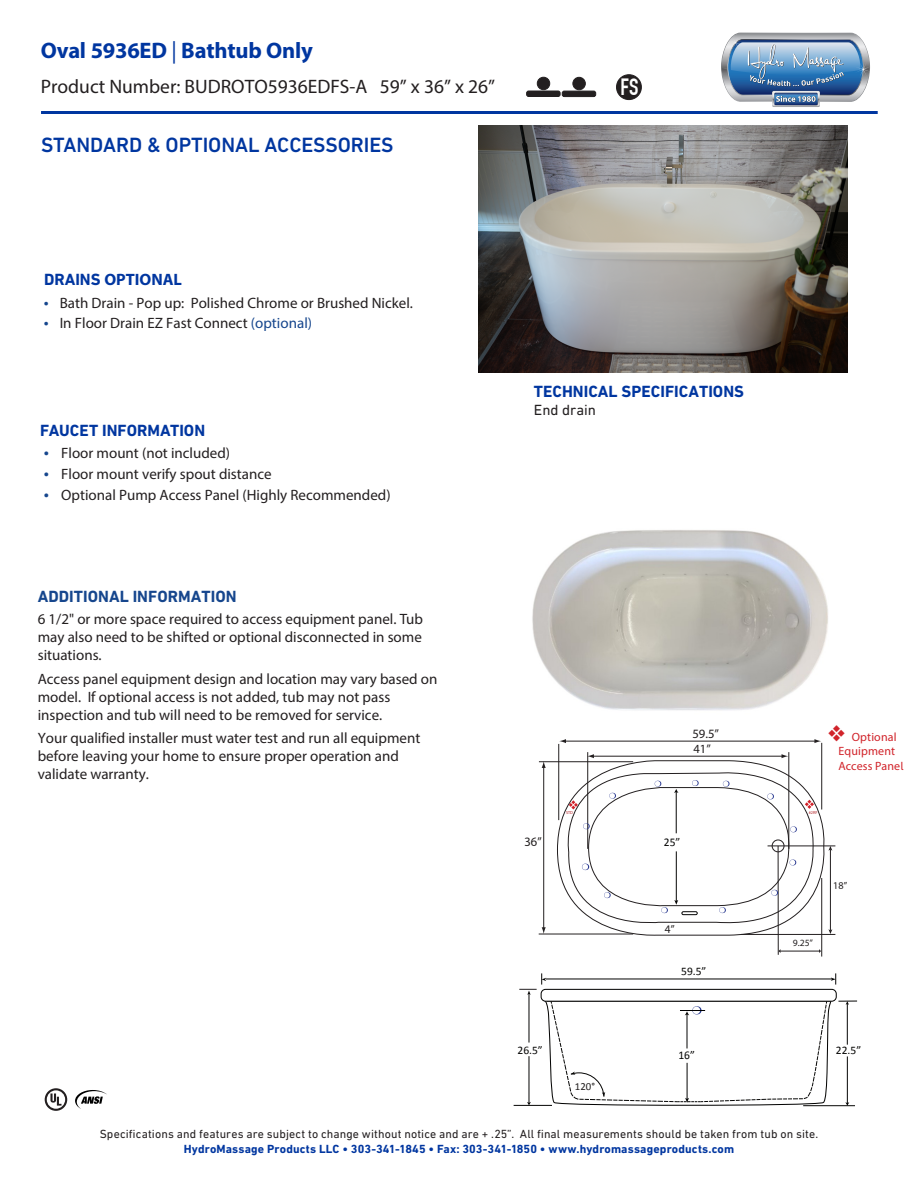
<style>
.page{position:relative;width:918px;height:1188px;background:#fff}
.page>*{position:absolute;margin:0;border:0;box-sizing:border-box;transform-origin:0 0}
.t1{font:700 23.1px "DIN Condensed";color:#fff}
.t2{font:700 22.5px "Myriad Pro";letter-spacing:-.01em;color:#0036a0}
.t3{font:500 21px "DIN Next LT Pro";letter-spacing:-.005em;color:#0036a0}
.t4{font:19.5px "Myriad Pro";color:#231f20}
.t5{font:700 16.5px "DIN Next LT Pro";letter-spacing:.005em;color:#0036a0}
.t6{font:700 16.5px "DIN Next LT Pro";letter-spacing:.005em;color:#16468d}
.t7{font:700 16.5px "Myriad Pro";color:#0036a0}
.t8{font:15px/18px "Myriad Pro";color:#231f20}
.t9{font:15px "DIN Next LT Pro";color:#231f20}
.t10{font:12.75px "Myriad Pro";color:#231f20}
.t11{font:12.45px "Myriad Pro";color:#231f20}
.t12{font:12px "DIN Next LT Pro";letter-spacing:.01em;color:#231f20}
.t13{font:700 12px "DIN Next LT Pro";letter-spacing:.015em;color:#0036a0}
.t14{font:12px/14.5px "Myriad Pro";letter-spacing:.015em;color:#d1232a}
.t15{font:11.85px "Calibri";color:#050504}
.t16{font:11.7px "Calibri";color:#050504}
.t17{font:11.55px "Calibri";color:#050504}
.t18{font:10.8px "Calibri";color:#211e1e}
.t19{font:9.6px "Myriad Pro";color:#231f20}
.t20{font:4.35px "Myriad Pro";color:#b6282d}
.s1{font-weight:400}
.s2{font-family:"DIN Next LT Pro"}
.s3{font-family:"DIN Next LT Pro";font-size:14.25px;color:#16468d}
.s4{color:#16468d}
.s5{font-family:"DIN Next LT Pro";color:#16468d}
</style>
<div class="page">
<div style="left:537px;top:77px;width:13px;height:13px;background:#231f20;border-radius:50%"></div>
<div style="left:537px;top:77px;width:13px;height:13px;border:1px solid #231f20;border-radius:50%"></div>
<div style="left:527px;top:91px;width:33px;height:6px;background:#231f20;border-radius:2px"></div>
<div style="left:526px;top:91px;width:34px;height:6px;border:1px solid #231f20;border-radius:2px"></div>
<div style="left:573px;top:77px;width:12px;height:13px;background:#231f20;border-radius:50%"></div>
<div style="left:573px;top:77px;width:13px;height:13px;border:1px solid #231f20;border-radius:50%"></div>
<div style="left:562px;top:91px;width:34px;height:6px;background:#231f20;border-radius:2px"></div>
<div style="left:562px;top:91px;width:34px;height:6px;border:1px solid #231f20;border-radius:2px"></div>
<svg style="left:721px;top:33px;width:149px;height:74px;background:#83a0bf"></svg>
<svg style="left:557px;top:760px;width:276px;height:180px"></svg>
<svg style="left:557px;top:765px;width:262px;height:167px"></svg>
<hr style="left:788px;top:752px;width:1px;height:97px;background:#231f20">
<hr style="left:821px;top:743px;width:1px;height:67px;background:#231f20">
<hr style="left:821px;top:878px;width:1px;height:79px;background:#231f20">
<hr style="left:558px;top:744px;width:1px;height:76px;background:#231f20">
<hr style="left:539px;top:934px;width:94px;height:1px;background:#231f20">
<hr style="left:543px;top:767px;width:1px;height:162px;background:#231f20">
<svg style="left:542px;top:927px;width:4px;height:7px"></svg>
<svg style="left:542px;top:762px;width:4px;height:6px"></svg>
<hr style="left:565px;top:741px;width:251px;height:1px;background:#231f20">
<svg style="left:559px;top:739px;width:7px;height:4px"></svg>
<svg style="left:814px;top:739px;width:7px;height:4px"></svg>
<hr style="left:593px;top:756px;width:190px;height:1px;background:#231f20">
<svg style="left:588px;top:754px;width:6px;height:4px"></svg>
<svg style="left:782px;top:754px;width:6px;height:4px"></svg>
<hr style="left:780px;top:951px;width:40px;height:1px;background:#231f20">
<hr style="left:587px;top:752px;width:1px;height:97px;background:#231f20">
<hr style="left:539px;top:761px;width:94px;height:1px;background:#231f20">
<hr style="left:741px;top:934px;width:94px;height:1px;background:#231f20">
<hr style="left:778px;top:846px;width:1px;height:109px;background:#231f20">
<div style="left:682px;top:911px;width:15px;height:4px;border:1px solid #050504"></div>
<hr style="left:768px;top:846px;width:67px;height:1px;background:#231f20">
<hr style="left:830px;top:849px;width:1px;height:82px;background:#231f20">
<svg style="left:828px;top:846px;width:4px;height:5px"></svg>
<svg style="left:828px;top:929px;width:4px;height:5px"></svg>
<hr style="left:514px;top:1105px;width:38px;height:1px;background:#050504">
<svg style="left:805px;top:800px;width:9px;height:9px"></svg>
<svg style="left:569px;top:780px;width:228px;height:133px"></svg>
<svg style="left:616px;top:74px;width:26px;height:26px"></svg>
<hr style="left:41px;top:111px;width:837px;height:3px;background:#0036a0">
<svg style="left:75px;top:1090px;width:32px;height:19px"></svg>
<svg style="left:45px;top:1088px;width:22px;height:23px"></svg>
<svg style="left:47px;top:1090px;width:18px;height:19px"></svg>
<svg style="left:50px;top:1094px;width:12px;height:12px"></svg>
<svg style="left:519px;top:973px;width:338px;height:134px"></svg>
<img style="left:478px;top:126px;width:369px;height:246px">
<img style="left:532px;top:530px;width:296px;height:180px">
<svg style="left:665px;top:925px;width:10px;height:8px"></svg>
<h2 class="t2" style="left:41px;top:36px;width:273px">Oval 5936ED <span class="s1">|</span> Bathtub Only</h2>
<h3 class="t4" style="left:41px;top:74px;width:456px">Product Number: BUDROTO5936EDFS-A 59” x 36” x 26”</h3>
<h3 class="t3" style="left:41px;top:133px;width:354px">STANDARD &amp; OPTIONAL ACCESSORIES</h3>
<h1 class="t1" style="left:620px;top:74px;width:19px">FS</h1>
<p class="t7" style="left:44px;top:269px;width:140px"><span class="s2">DRAINS</span> OPTIONAL</p>
<p class="t8" style="left:43px;top:294px;width:371px"><span class="s3">•</span> Bath Drain - Pop up: Polished Chrome or Brushed Nickel.</p>
<p class="t8" style="left:43px;top:314px;width:270px"><span class="s3">•</span> In Floor Drain EZ Fast Connect <span class="s4">(optional)</span></p>
<p class="t5" style="left:40px;top:421px;width:166px">FAUCET INFORMATION</p>
<p class="t8" style="left:43px;top:443px;width:188px"><span class="s5">•</span> Floor mount (not included)</p>
<p class="t8" style="left:43px;top:464px;width:230px"><span class="s5">•</span> Floor mount verify spout distance</p>
<p class="t8" style="left:43px;top:485px;width:349px"><span class="s5">•</span> Optional Pump Access Panel (Highly Recommended)</p>
<p class="t6" style="left:38px;top:586px;width:200px">ADDITIONAL INFORMATION</p>
<p class="t8" style="left:38px;top:610px;width:387px;text-align:justify">6 1/2" or more space required to access equipment panel. Tub may also need to be shifted or optional disconnected in some situations.</p>
<p class="t8" style="left:38px;top:669px;width:401px">Access panel equipment design and location may vary based on model. If optional access is not added, tub may not pass inspection and tub will need to be removed for service.</p>
<p class="t8" style="left:38px;top:729px;width:384px">Your qualified installer must water test and run all equipment before leaving your home to ensure proper operation and validate warranty.</p>
<p class="t5" style="left:534px;top:382px;width:212px">TECHNICAL SPECIFICATIONS</p>
<p class="t9" style="left:534px;top:402px;width:64px">End drain</p>
<p class="t10" style="left:692px;top:725px;width:28px">59.5”</p>
<p class="t11" style="left:694px;top:741px;width:19px">41”</p>
<p class="t14" style="left:838px;top:730px;width:67px;text-indent:-11px">❖ Optional<br>Equipment<br>Access Pane<span class="s2">l</span></p>
<p class="t20" style="left:566px;top:809px;width:9px">STD</p>
<p class="t20" style="left:809px;top:809px;width:10px">#2RF</p>
<p class="t15" style="left:664px;top:835px;width:18px">25”</p>
<p class="t17" style="left:681px;top:964px;width:27px">59.5”</p>
<p class="t19" style="left:793px;top:937px;width:22px;rotate:1deg">9.25”</p>
<p class="t17" style="left:518px;top:1043px;width:27px">26.5”</p>
<p class="t18" style="left:575px;top:1080px;width:22px">120°</p>
<p class="t16" style="left:678px;top:1047px;width:18px">16”</p>
<p class="t12" style="left:100px;top:1127px;width:720px">Specifications and features are subject to change without notice and are + .25”. All final measurements should be taken from tub on site.</p>
<p class="t13" style="left:184px;top:1141px;width:552px">HydroMassage Products LLC • 303-341-1845 • Fax: 303-341-1850 • www.hydromassageproducts.com</p>
<p class="t17" style="left:836px;top:1043px;width:27px">22.5”</p>
</div>
